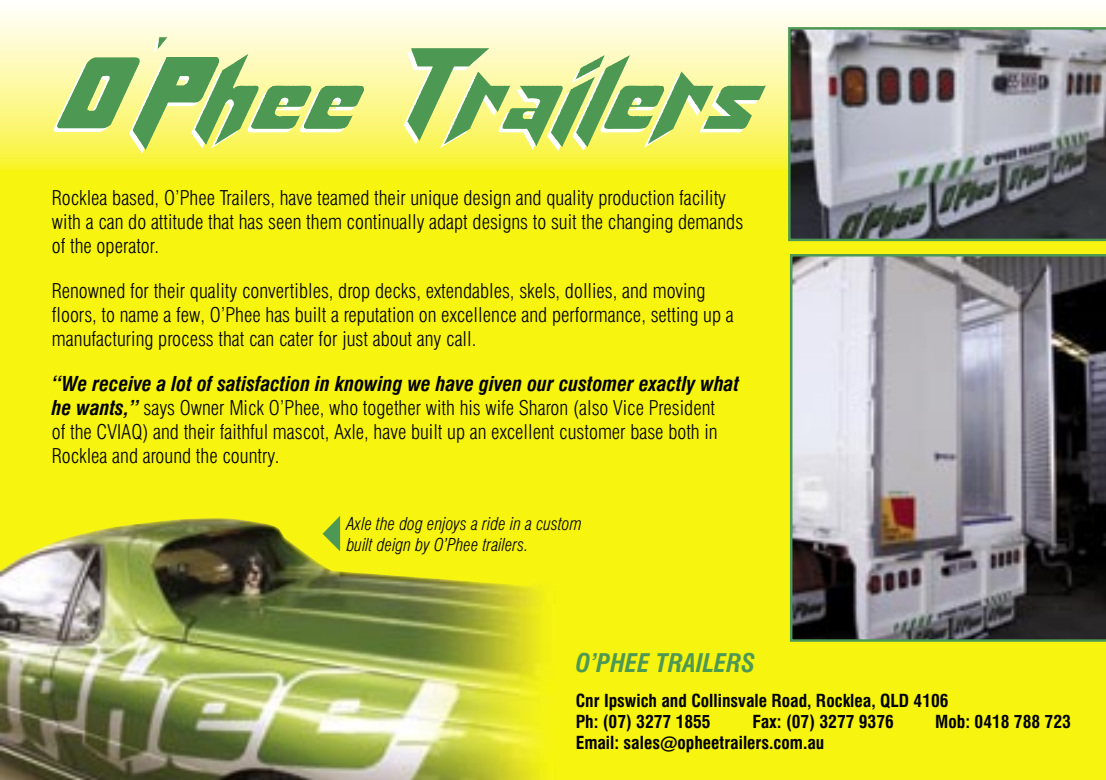
<style>
.page{position:relative;width:1106px;height:780px;background:#fff}
.page>*{position:absolute;margin:0;border:0;box-sizing:border-box;transform-origin:0 0}
.t1{font:italic 700 condensed 25px "Swiss 721 BT";color:#4d9853}
.t2{font:300 condensed 20px/24px "Swiss 721 BT";color:#000}
.t3{font:700 condensed 17.5px/21px "Swiss 721 BT";color:#000}
.t4{font:italic 300 condensed 17.5px/21px "Swiss 721 BT";color:#000}
.s1{font-weight:700;font-style:italic}
</style>
<div class="page">
<svg style="left:0;top:11px;width:1106px;height:159px"></svg>
<div style="left:0;top:170px;width:1106px;height:610px;background:#f7f410"></div>
<img style="left:0;top:517px;width:544px;height:263px">
<img style="left:699px;top:89px;width:63px;height:44px">
<img style="left:702px;top:85px;width:63px;height:44px">
<svg style="left:790px;top:254px;width:316px;height:387px"></svg>
<svg style="left:788px;top:27px;width:318px;height:214px"></svg>
<svg style="left:322px;top:516px;width:18px;height:35px"></svg>
<p class="t2" style="left:52px;top:185px;width:693px">Rocklea based, O’Phee Trailers, have teamed their unique design and quality production facility with a can do attitude that has seen them continually adapt designs to suit the changing demands of the operator.</p>
<p class="t2" style="left:52px;top:279px;width:683px">Renowned for their quality convertibles, drop decks, extendables, skels, dollies, and moving floors, to name a few, O’Phee has built a reputation on excellence and performance, setting up a manufacturing process that can cater for just about any call.</p>
<p class="t2" style="left:52px;top:372px;width:688px"><span class="s1">“We receive a lot of satisfaction in knowing we have given our customer exactly what he wants,”</span> says Owner Mick O’Phee, who together with his wife Sharon (also Vice President<br>of the CVIAQ) and their faithful mascot, Axle, have built up an excellent customer base both in Rocklea and around the country.</p>
<p class="t4" style="left:347px;top:513px;width:237px">Axle the dog enjoys a ride in a custom built deign by O’Phee trailers.</p>
<p class="t1" style="left:575px;top:648px;width:181px">O’PHEE TRAILERS</p>
<p class="t3" style="left:575px;top:690px;width:374px">Cnr Ipswich and Collinsvale Road, Rocklea, QLD 4106<br>Ph: (07) 3277 1855</p>
<p class="t3" style="left:752px;top:711px;width:143px">Fax: (07) 3277 9376</p>
<p class="t3" style="left:935px;top:711px;width:137px">Mob: 0418 788 723</p>
<p class="t3" style="left:575px;top:732px;width:250px">Email: sales@opheetrailers.com.au</p>
</div>
